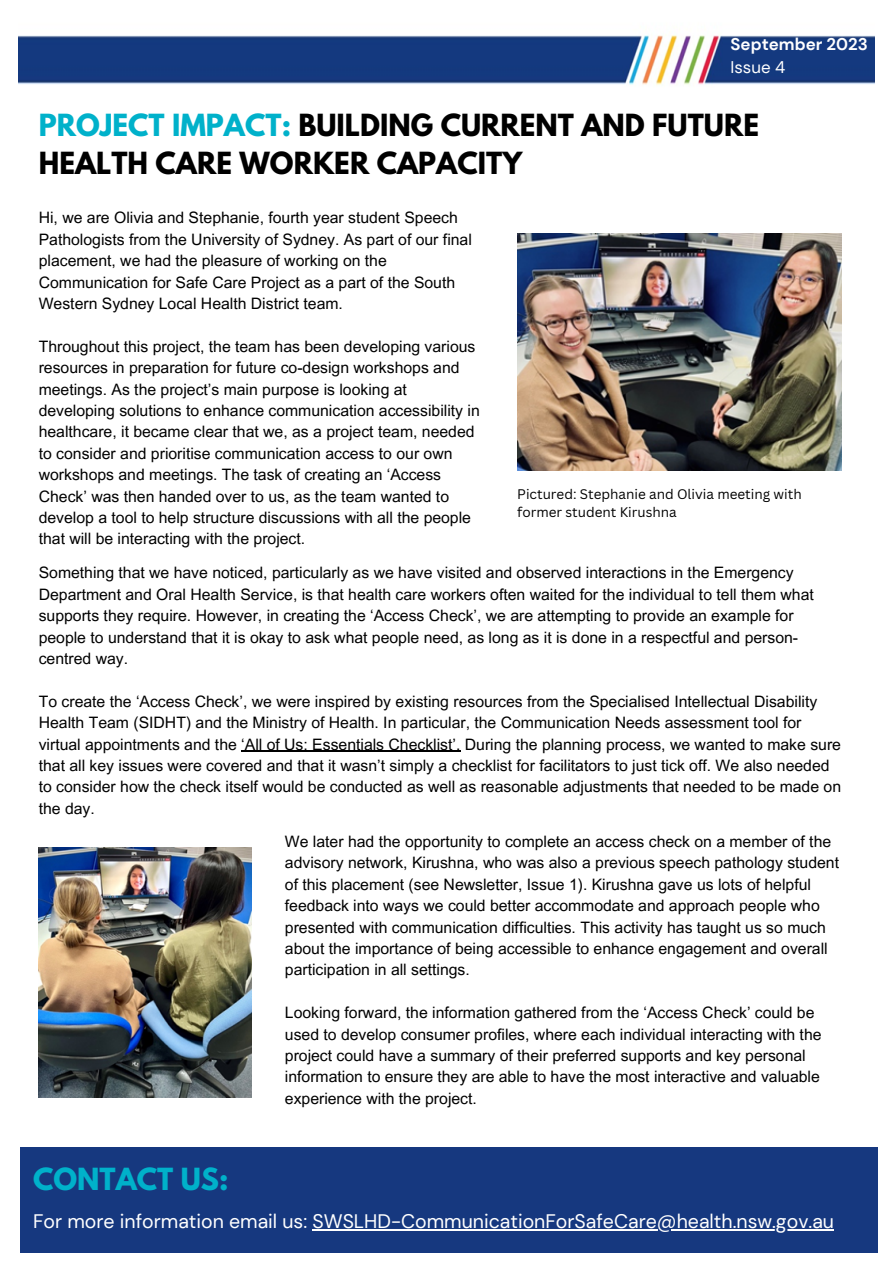
<style>
.page{position:relative;width:894px;height:1264px;background:#fff}
.page>*{position:absolute;margin:0;border:0;box-sizing:border-box;transform-origin:0 0}
.t1{font:700 27px/37.2px "League Spartan";color:#000}
.t2{font:700 27px "League Spartan";color:#00b1ca}
.t3{font:19.5px "DM Sans";color:#fff}
.t4{font:700 16.8px "DM Sans";color:#fff}
.t5{font:16.8px "DM Sans";color:#fff}
.t6{font:15.75px/21.5px "Arial MT Pro";color:#000}
.t7{font:13.5px/18px "Canva Sans";color:#000}
.s1{color:#00b1ca}
</style>
<div class="page">
<div style="left:20px;top:1147px;width:857px;height:104px;background:#16387f"></div>
<svg style="left:312px;top:1229px;width:12px;height:1px"></svg>
<hr style="left:324px;top:1229px;width:509px;height:1px;background:#fff">
<img style="left:18px;top:35px;width:856px;height:50px">
<img style="left:517px;top:233px;width:324px;height:238px">
<img style="left:39px;top:847px;width:213px;height:250px">
<hr style="left:241px;top:750px;width:219px;height:2px;background:#000">
<p class="t4" style="left:730px;top:34px;width:139px">September 2023</p>
<p class="t5" style="left:730px;top:56px;width:56px">Issue 4</p>
<p class="t1" style="left:39px;top:110px;width:721px"><span class="s1">PROJECT IMPACT:</span> BUILDING CURRENT AND FUTURE<br>HEALTH CARE WORKER CAPACITY</p>
<p class="t6" style="left:39px;top:209px;width:434px">Hi, we are Olivia and Stephanie, fourth year student Speech Pathologists from the University of Sydney. As part of our final placement, we had the pleasure of working on the Communication for Safe Care Project as a part of the South Western Sydney Local Health District team.</p>
<p class="t6" style="left:39px;top:337px;width:442px">Throughout this project, the team has been developing various resources in preparation for future co-design workshops and meetings. As the project’s main purpose is looking at developing solutions to enhance communication accessibility in healthcare, it became clear that we, as a project team, needed to consider and prioritise communication access to our own workshops and meetings. The task of creating an ‘Access Check’ was then handed over to us, as the team wanted to develop a tool to help structure discussions with all the people that will be interacting with the project.</p>
<p class="t7" style="left:517px;top:485px;width:286px">Pictured: Stephanie and Olivia meeting with former student Kirushna</p>
<p class="t6" style="left:39px;top:564px;width:776px">Something that we have noticed, particularly as we have visited and observed interactions in the Emergency Department and Oral Health Service, is that health care workers often waited for the individual to tell them what supports they require. However, in creating the ‘Access Check’, we are attempting to provide an example for people to understand that it is okay to ask what people need, as long as it is done in a respectful and person&shy;centred way.</p>
<p class="t6" style="left:39px;top:692px;width:803px">To create the ‘Access Check’, we were inspired by existing resources from the Specialised Intellectual Disability Health Team (SIDHT) and the Ministry of Health. In particular, the Communication Needs assessment tool for virtual appointments and the ‘All of Us: Essentials Checklist’. During the planning process, we wanted to make sure that all key issues were covered and that it wasn’t simply a checklist for facilitators to just tick off. We also needed to consider how the check itself would be conducted as well as reasonable adjustments that needed to be made on the day.</p>
<p class="t6" style="left:285px;top:832px;width:555px">We later had the opportunity to complete an access check on a member of the advisory network, Kirushna, who was also a previous speech pathology student of this placement (see Newsletter, Issue 1). Kirushna gave us lots of helpful feedback into ways we could better accommodate and approach people who presented with communication difficulties. This activity has taught us so much about the importance of being accessible to enhance engagement and overall participation in all settings.</p>
<p class="t6" style="left:285px;top:1003px;width:538px">Looking forward, the information gathered from the ‘Access Check’ could be used to develop consumer profiles, where each individual interacting with the project could have a summary of their preferred supports and key personal information to ensure they are able to have the most interactive and valuable experience with the project.</p>
<p class="t2" style="left:33px;top:1165px;width:197px">CONTACT US:</p>
<p class="t3" style="left:33px;top:1209px;width:802px">For more information email us: SWSLHD-CommunicationForSafeCare@health.nsw.gov.au</p>
</div>
